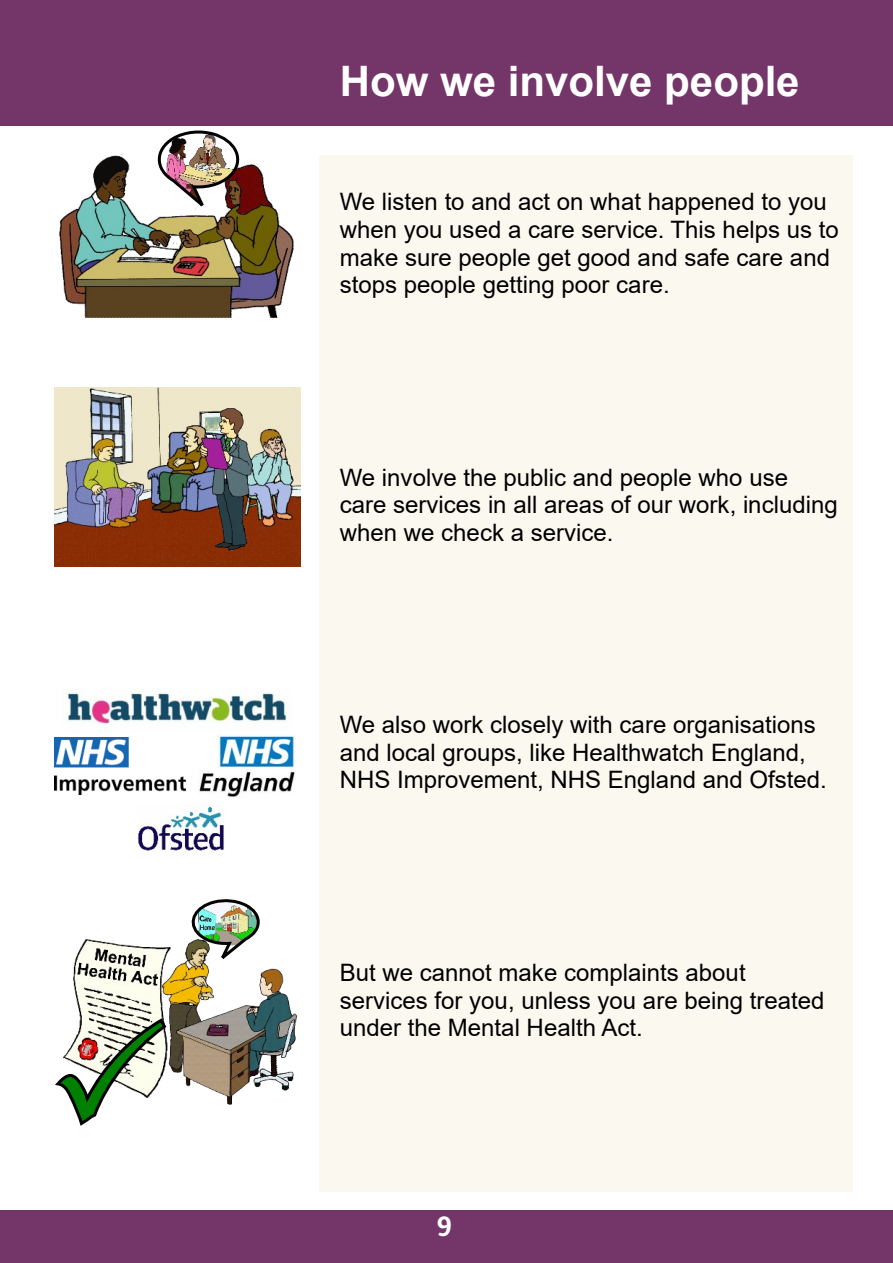
<style>
.page{position:relative;width:893px;height:1263px;background:#fff}
.page>*{position:absolute;margin:0;border:0;box-sizing:border-box;transform-origin:0 0}
.t1{font:700 42px "Arial";color:#fff}
.t2{font:700 27px "FS Me";color:#fff}
.t3{font:24px/27.5px "Arial";color:#000}
</style>
<div class="page">
<div style="left:0;top:1210px;width:893px;height:53px;background:#743669"></div>
<div style="left:320px;top:155px;width:533px;height:1037px;background:#fbf8ef"></div>
<div style="left:0;top:0;width:893px;height:126px;background:#743669"></div>
<img style="left:66px;top:692px;width:221px;height:38px">
<img style="left:54px;top:738px;width:131px;height:57px">
<img style="left:199px;top:735px;width:97px;height:62px">
<img style="left:137px;top:806px;width:87px;height:45px">
<img style="left:59px;top:154px;width:235px;height:164px">
<img style="left:170px;top:947px;width:127px;height:157px">
<img style="left:73px;top:940px;width:97px;height:126px">
<img style="left:151px;top:130px;width:97px;height:87px">
<svg style="left:55px;top:1016px;width:113px;height:110px"></svg>
<img style="left:183px;top:899px;width:83px;height:69px">
<img style="left:54px;top:387px;width:246px;height:179px">
<img style="left:200px;top:409px;width:53px;height:141px">
<h1 class="t1" style="left:340px;top:65px;width:461px">How we involve people</h1>
<p class="t3" style="left:340px;top:191px;width:501px">We listen to and act on what happened to you when you used a care service. This helps us to make sure people get good and safe care and stops people getting poor care.</p>
<p class="t3" style="left:340px;top:466px;width:500px">We involve the public and people who use care services in all areas of our work, including when we check a service.</p>
<p class="t3" style="left:340px;top:713px;width:489px">We also work closely with care organisations and local groups, like Healthwatch England,<br>NHS Improvement, NHS England and Ofsted.</p>
<p class="t3" style="left:340px;top:961px;width:486px">But we cannot make complaints about services for you, unless you are being treated under the Mental Health Act.</p>
<p class="t2" style="left:436px;top:1216px;width:17px">9</p>
</div>
